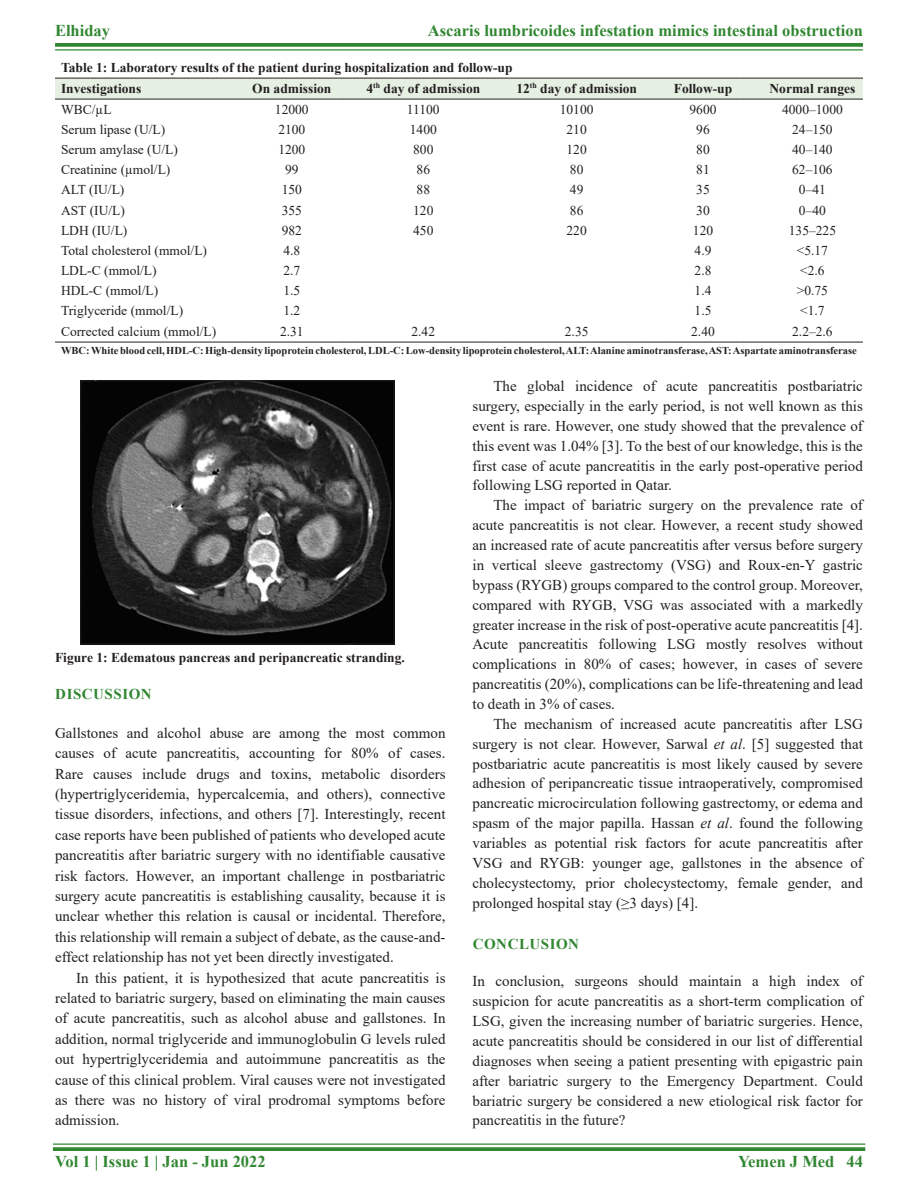
<style>
.page{position:relative;width:918px;height:1188px;background:#fff}
.page>*{position:absolute;margin:0;border:0;box-sizing:border-box;transform-origin:0 0}
.RF{font:700 16.5px "Times New Roman";color:#318732}
.TX{font:15px/19.8px "Times New Roman";color:#231f20;text-align:justify}
.TXFL{font:15px/20.4px "Times New Roman";color:#231f20;text-align:justify}
.t1{font:700 15px "Times New Roman";letter-spacing:.035em;color:#318732}
.TB{font:13.5px "Times New Roman";color:#231f20}
.TCH{font:700 13.5px "Times New Roman";color:#231f20}
.TT{font:700 13.5px "Times New Roman";color:#231f20}
.FGC{font:700 13.5px "Times New Roman";color:#231f20}
.TBL{font:13.5px "Times New Roman";color:#231f20}
.TFN{font:700 10.5px "Times New Roman";color:#231f20}
.s1{font-style:italic}
</style>
<div class="page">
<svg style="left:55px;top:43px;width:808px;height:4px;background:#3d8e3e"></svg>
<hr style="left:55px;top:49px;width:808px;height:2px;background:#318732">
<hr style="left:53px;top:1143px;width:812px;height:2px;background:#318732">
<svg style="left:53px;top:1147px;width:812px;height:4px;background:#3d8e3e"></svg>
<hr style="left:55px;top:342px;width:169px;height:1px;background:#231f20">
<svg style="left:224px;top:342px;width:22px;height:1px"></svg>
<hr style="left:246px;top:342px;width:91px;height:1px;background:#231f20">
<svg style="left:337px;top:342px;width:23px;height:1px"></svg>
<hr style="left:360px;top:342px;width:127px;height:1px;background:#231f20">
<svg style="left:487px;top:342px;width:22px;height:1px"></svg>
<hr style="left:509px;top:342px;width:135px;height:1px;background:#231f20">
<svg style="left:644px;top:342px;width:23px;height:1px"></svg>
<hr style="left:667px;top:342px;width:73px;height:1px;background:#231f20">
<svg style="left:740px;top:342px;width:22px;height:1px"></svg>
<hr style="left:762px;top:342px;width:101px;height:1px;background:#231f20">
<svg style="left:55px;top:78px;width:808px;height:22px;background:#d7e0d4"></svg>
<hr style="left:762px;top:99px;width:101px;height:1px;background:#231f20">
<img style="left:83px;top:383px;width:309px;height:259px">
<div style="left:81px;top:381px;width:313px;height:263px;border:1px solid #231f20"></div>
<p class="RF" style="left:55px;top:18px;width:57px">Elhiday</p>
<p class="RF" style="left:428px;top:18px;width:436px">Ascaris lumbricoides infestation mimics intestinal obstruction</p>
<p class="TT" style="left:61px;top:57px;width:453px">Table 1: Laboratory results of the patient during hospitalization and follow-up</p>
<p class="TCH" style="left:61px;top:78px;width:82px">Investigations</p>
<p class="TCH" style="left:252px;top:78px;width:81px">On admission</p>
<p class="TCH" style="left:366px;top:78px;width:115px">4<sup>th</sup> day of admission</p>
<p class="TCH" style="left:516px;top:78px;width:122px">12<sup>th</sup> day of admission</p>
<p class="TCH" style="left:674px;top:78px;width:60px">Follow-up</p>
<p class="TCH" style="left:770px;top:78px;width:87px">Normal ranges</p>
<p class="TB" style="left:61px;top:100px;width:52px">WBC/µL</p>
<p class="TB" style="left:275px;top:100px;width:35px">12000</p>
<p class="TB" style="left:407px;top:100px;width:34px">11100</p>
<p class="TB" style="left:560px;top:100px;width:35px">10100</p>
<p class="TB" style="left:690px;top:100px;width:28px">9600</p>
<p class="TB" style="left:782px;top:100px;width:62px">4000–1000</p>
<p class="TB" style="left:61px;top:120px;width:106px">Serum lipase (U/L)</p>
<p class="TB" style="left:278px;top:120px;width:28px">2100</p>
<p class="TB" style="left:410px;top:120px;width:28px">1400</p>
<p class="TB" style="left:567px;top:120px;width:22px">210</p>
<p class="TB" style="left:696px;top:120px;width:15px">96</p>
<p class="TB" style="left:792px;top:120px;width:42px">24–150</p>
<p class="TB" style="left:61px;top:140px;width:118px">Serum amylase (U/L)</p>
<p class="TB" style="left:278px;top:140px;width:28px">1200</p>
<p class="TB" style="left:413px;top:140px;width:22px">800</p>
<p class="TB" style="left:567px;top:140px;width:22px">120</p>
<p class="TB" style="left:696px;top:140px;width:15px">80</p>
<p class="TB" style="left:792px;top:140px;width:42px">40–140</p>
<p class="TB" style="left:61px;top:160px;width:111px">Creatinine (µmol/L)</p>
<p class="TB" style="left:285px;top:160px;width:15px">99</p>
<p class="TB" style="left:417px;top:160px;width:15px">86</p>
<p class="TB" style="left:570px;top:160px;width:15px">80</p>
<p class="TB" style="left:696px;top:160px;width:15px">81</p>
<p class="TB" style="left:792px;top:160px;width:42px">62–106</p>
<p class="TB" style="left:61px;top:180px;width:65px">ALT (IU/L)</p>
<p class="TB" style="left:282px;top:180px;width:22px">150</p>
<p class="TB" style="left:417px;top:180px;width:15px">88</p>
<p class="TB" style="left:570px;top:180px;width:15px">49</p>
<p class="TB" style="left:696px;top:180px;width:15px">35</p>
<p class="TB" style="left:799px;top:180px;width:28px">0–41</p>
<p class="TB" style="left:61px;top:201px;width:65px">AST (IU/L)</p>
<p class="TB" style="left:282px;top:201px;width:22px">355</p>
<p class="TB" style="left:413px;top:201px;width:22px">120</p>
<p class="TB" style="left:570px;top:201px;width:15px">86</p>
<p class="TB" style="left:696px;top:201px;width:15px">30</p>
<p class="TB" style="left:799px;top:201px;width:28px">0–40</p>
<p class="TB" style="left:61px;top:221px;width:68px">LDH (IU/L)</p>
<p class="TB" style="left:282px;top:221px;width:22px">982</p>
<p class="TB" style="left:413px;top:221px;width:22px">450</p>
<p class="TB" style="left:567px;top:221px;width:22px">220</p>
<p class="TB" style="left:693px;top:221px;width:22px">120</p>
<p class="TB" style="left:789px;top:221px;width:49px">135–225</p>
<p class="TB" style="left:61px;top:241px;width:148px">Total cholesterol (mmol/L)</p>
<p class="TB" style="left:283px;top:241px;width:18px">4.8</p>
<p class="TB" style="left:695px;top:241px;width:18px">4.9</p>
<p class="TB" style="left:797px;top:241px;width:33px">&lt;5.17</p>
<p class="TB" style="left:61px;top:261px;width:97px">LDL-C (mmol/L)</p>
<p class="TB" style="left:283px;top:261px;width:18px">2.7</p>
<p class="TB" style="left:695px;top:261px;width:18px">2.8</p>
<p class="TB" style="left:800px;top:261px;width:26px">&lt;2.6</p>
<p class="TB" style="left:61px;top:281px;width:99px">HDL-C (mmol/L)</p>
<p class="TB" style="left:283px;top:281px;width:18px">1.5</p>
<p class="TB" style="left:695px;top:281px;width:18px">1.4</p>
<p class="TB" style="left:797px;top:281px;width:33px">&gt;0.75</p>
<p class="TB" style="left:61px;top:301px;width:124px">Triglyceride (mmol/L)</p>
<p class="TB" style="left:283px;top:301px;width:18px">1.2</p>
<p class="TB" style="left:695px;top:301px;width:18px">1.5</p>
<p class="TB" style="left:800px;top:301px;width:26px">&lt;1.7</p>
<p class="TBL" style="left:61px;top:322px;width:157px">Corrected calcium (mmol/L)</p>
<p class="TBL" style="left:280px;top:322px;width:25px">2.31</p>
<p class="TBL" style="left:412px;top:322px;width:25px">2.42</p>
<p class="TBL" style="left:565px;top:322px;width:25px">2.35</p>
<p class="TBL" style="left:691px;top:322px;width:25px">2.40</p>
<p class="TBL" style="left:792px;top:322px;width:42px">2.2–2.6</p>
<p class="TFN" style="left:61px;top:343px;width:797px">WBC: White blood cell, HDL-C: High-density lipoprotein cholesterol, LDL-C: Low-density lipoprotein cholesterol, ALT: Alanine aminotransferase, AST: Aspartate aminotransferase</p>
<p class="FGC" style="left:55px;top:648px;width:351px">Figure 1: Edematous pancreas and peripancreatic stranding.</p>
<h1 class="t1" style="left:55px;top:684px;width:98px">DISCUSSION</h1>
<p class="TXFL" style="left:55px;top:722px;width:392px">Gallstones and alcohol abuse are among the most common causes of acute pancreatitis, accounting for 80% of cases.<br>Rare causes include drugs and toxins, metabolic disorders (hypertriglyceridemia, hypercalcemia, and others), connective tissue disorders, infections, and others [7]. Interestingly, recent case reports have been published of patients who developed acute pancreatitis after bariatric surgery with no identifiable causative risk factors. However, an important challenge in postbariatric surgery acute pancreatitis is establishing causality, because it is unclear whether this relation is causal or incidental. Therefore, this relationship will remain a subject of debate, as the cause-and&shy;effect relationship has not yet been directly investigated.</p>
<p class="TX" style="left:55px;top:967px;width:392px;line-height:20.4px;text-indent:21px">In this patient, it is hypothesized that acute pancreatitis is related to bariatric surgery, based on eliminating the main causes of acute pancreatitis, such as alcohol abuse and gallstones. In addition, normal triglyceride and immunoglobulin G levels ruled out hypertriglyceridemia and autoimmune pancreatitis as the cause of this clinical problem. Viral causes were not investigated as there was no history of viral prodromal symptoms before admission.</p>
<p class="TX" style="left:472px;top:376px;width:392px;text-indent:21px">The global incidence of acute pancreatitis postbariatric surgery, especially in the early period, is not well known as this event is rare. However, one study showed that the prevalence of this event was 1.04% [3]. To the best of our knowledge, this is the first case of acute pancreatitis in the early post-operative period following LSG reported in Qatar.</p>
<p class="TX" style="left:472px;top:495px;width:392px;text-indent:21px">The impact of bariatric surgery on the prevalence rate of acute pancreatitis is not clear. However, a recent study showed an increased rate of acute pancreatitis after versus before surgery in vertical sleeve gastrectomy (VSG) and Roux-en-Y gastric bypass (RYGB) groups compared to the control group. Moreover, compared with RYGB, VSG was associated with a markedly greater increase in the risk of post-operative acute pancreatitis [4].<br>Acute pancreatitis following LSG mostly resolves without complications in 80% of cases; however, in cases of severe pancreatitis (20%), complications can be life-threatening and lead to death in 3% of cases.</p>
<p class="TX" style="left:472px;top:713px;width:392px;text-indent:21px">The mechanism of increased acute pancreatitis after LSG surgery is not clear. However, Sarwal <span class="s1">et al</span>. [5] suggested that postbariatric acute pancreatitis is most likely caused by severe adhesion of peripancreatic tissue intraoperatively, compromised pancreatic microcirculation following gastrectomy, or edema and spasm of the major papilla. Hassan <span class="s1">et al</span>. found the following variables as potential risk factors for acute pancreatitis after VSG and RYGB: younger age, gallstones in the absence of cholecystectomy, prior cholecystectomy, female gender, and prolonged hospital stay (≥3 days) [4].</p>
<h1 class="t1" style="left:473px;top:933px;width:108px">CONCLUSION</h1>
<p class="TXFL" style="left:472px;top:971px;width:392px;line-height:19.8px">In conclusion, surgeons should maintain a high index of suspicion for acute pancreatitis as a short-term complication of LSG, given the increasing number of bariatric surgeries. Hence, acute pancreatitis should be considered in our list of differential diagnoses when seeing a patient presenting with epigastric pain after bariatric surgery to the Emergency Department. Could bariatric surgery be considered a new etiological risk factor for pancreatitis in the future?</p>
<p class="RF" style="left:55px;top:1150px;width:212px">Vol 1 | Issue 1 | Jan - Jun 2022</p>
<p class="RF" style="left:738px;top:1150px;width:126px">Yemen J Med 44</p>
</div>
